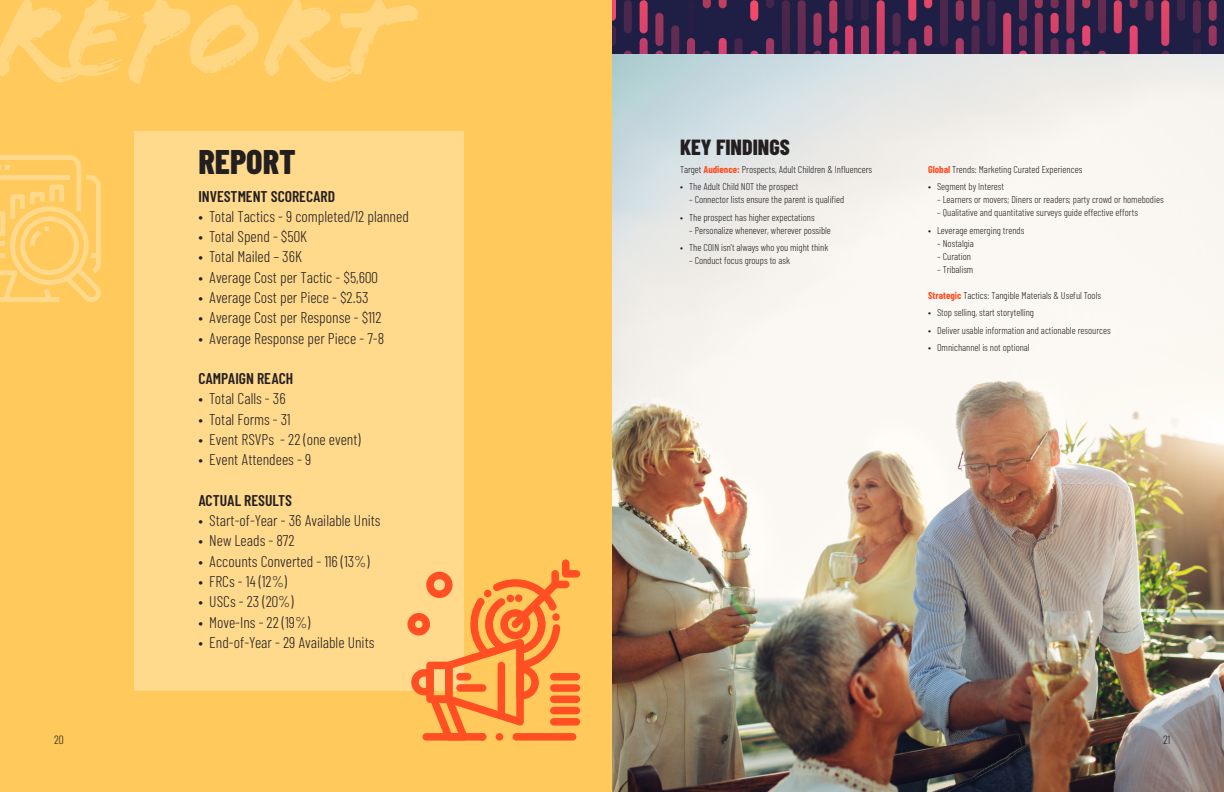
<style>
.page{position:relative;width:1224px;height:792px;background:#fff}
.page>*{position:absolute;margin:0;border:0;box-sizing:border-box;transform-origin:0 0}
.t1{font:116px "Flood Std";color:#ffd682}
.t2{font:800 34.3px "Barlow Condensed";color:#231f20}
.t3{font:800 22px "Barlow Condensed";color:#231f20}
.t4{font:300 15.6px "Barlow Condensed";color:#231f20}
.t5{font:600 15.6px "Barlow Condensed";color:#231f20}
.t6{font:300 12px "Barlow Condensed";color:#231f20}
.t7{font:300 10px "Barlow Condensed";color:#231f20}
.s1{font-weight:700;color:#ff4f23}
</style>
<div class="page">
<img style="left:612px;top:54px;width:612px;height:738px">
<div style="left:0;top:0;width:612px;height:792px;background:#ffc95b"></div>
<div style="left:612px;top:0;width:612px;height:54px;background:#1f1e44"></div>
<svg style="left:612px;top:0;width:4px;height:46px"></svg>
<svg style="left:624px;top:51px;width:8px;height:3px"></svg>
<div style="left:624px;top:0;width:8px;height:33px;background:#4b274c;border-radius:4px"></div>
<svg style="left:640px;top:38px;width:8px;height:16px"></svg>
<div style="left:640px;top:0;width:8px;height:33px;background:#e14668;border-radius:4px"></div>
<svg style="left:655px;top:51px;width:8px;height:3px"></svg>
<div style="left:655px;top:13px;width:8px;height:33px;background:#98365d;border-radius:4px"></div>
<svg style="left:671px;top:25px;width:8px;height:29px"></svg>
<svg style="left:687px;top:38px;width:8px;height:16px"></svg>
<div style="left:687px;top:0;width:8px;height:33px;background:#261f45;border-radius:4px"></div>
<svg style="left:703px;top:51px;width:8px;height:3px"></svg>
<svg style="left:703px;top:0;width:8px;height:8px"></svg>
<svg style="left:719px;top:38px;width:8px;height:16px"></svg>
<svg style="left:719px;top:0;width:8px;height:8px"></svg>
<svg style="left:734px;top:38px;width:8px;height:16px"></svg>
<svg style="left:750px;top:51px;width:8px;height:3px"></svg>
<div style="left:750px;top:0;width:8px;height:21px;background:#f3496a;border-radius:4px"></div>
<svg style="left:766px;top:38px;width:8px;height:16px"></svg>
<svg style="left:766px;top:0;width:8px;height:8px"></svg>
<svg style="left:782px;top:0;width:8px;height:54px"></svg>
<svg style="left:798px;top:0;width:8px;height:54px"></svg>
<svg style="left:814px;top:51px;width:7px;height:3px"></svg>
<div style="left:813px;top:13px;width:9px;height:33px;background:#9e385e;border-radius:4px"></div>
<svg style="left:829px;top:38px;width:8px;height:16px"></svg>
<div style="left:829px;top:0;width:8px;height:33px;background:#b63d60;border-radius:4px"></div>
<svg style="left:845px;top:0;width:8px;height:54px"></svg>
<svg style="left:861px;top:0;width:8px;height:54px"></svg>
<svg style="left:877px;top:0;width:8px;height:54px"></svg>
<svg style="left:893px;top:51px;width:8px;height:3px"></svg>
<div style="left:893px;top:13px;width:8px;height:33px;background:#52284f;border-radius:4px"></div>
<svg style="left:908px;top:38px;width:8px;height:16px"></svg>
<svg style="left:908px;top:0;width:8px;height:21px"></svg>
<div style="left:924px;top:25px;width:8px;height:21px;background:#bf3e66;border-radius:4px"></div>
<svg style="left:924px;top:0;width:8px;height:8px"></svg>
<svg style="left:940px;top:0;width:8px;height:46px"></svg>
<svg style="left:956px;top:38px;width:8px;height:16px"></svg>
<div style="left:956px;top:0;width:8px;height:21px;background:#973759;border-radius:4px"></div>
<svg style="left:972px;top:0;width:8px;height:54px"></svg>
<div style="left:987px;top:0;width:8px;height:46px;background:#44254b;border-radius:4px"></div>
<svg style="left:1003px;top:13px;width:8px;height:41px"></svg>
<svg style="left:1019px;top:51px;width:8px;height:3px"></svg>
<div style="left:1019px;top:25px;width:8px;height:21px;background:#7f3158;border-radius:4px"></div>
<svg style="left:1019px;top:0;width:8px;height:21px"></svg>
<svg style="left:1035px;top:0;width:8px;height:54px"></svg>
<svg style="left:1051px;top:38px;width:8px;height:16px"></svg>
<div style="left:1051px;top:13px;width:8px;height:20px;background:#d74368;border-radius:4px"></div>
<svg style="left:1051px;top:0;width:8px;height:8px"></svg>
<svg style="left:1066px;top:0;width:8px;height:54px"></svg>
<svg style="left:1082px;top:51px;width:8px;height:3px"></svg>
<div style="left:1082px;top:25px;width:8px;height:21px;background:#e4456e;border-radius:4px"></div>
<svg style="left:1082px;top:0;width:8px;height:8px"></svg>
<svg style="left:1098px;top:51px;width:8px;height:3px"></svg>
<svg style="left:1098px;top:0;width:8px;height:33px"></svg>
<div style="left:1114px;top:0;width:8px;height:33px;background:#d54366;border-radius:4px"></div>
<svg style="left:1130px;top:25px;width:8px;height:29px"></svg>
<svg style="left:1130px;top:0;width:8px;height:8px"></svg>
<div style="left:1145px;top:0;width:8px;height:21px;background:#6d2e52;border-radius:4px"></div>
<svg style="left:1161px;top:51px;width:8px;height:3px"></svg>
<div style="left:1161px;top:0;width:8px;height:46px;background:#dc4469;border-radius:4px"></div>
<svg style="left:1177px;top:0;width:8px;height:21px"></svg>
<svg style="left:1193px;top:38px;width:8px;height:16px"></svg>
<div style="left:1193px;top:0;width:8px;height:33px;background:#582a4f;border-radius:4px"></div>
<div style="left:1209px;top:25px;width:8px;height:21px;background:#97365d;border-radius:4px"></div>
<div style="left:1209px;top:0;width:8px;height:21px;background:#9c385a;border-radius:4px"></div>
<div style="left:134px;top:131px;width:330px;height:559px;background:#ffd98c"></div>
<svg style="left:408px;top:559px;width:172px;height:182px"></svg>
<div style="left:550px;top:718px;width:30px;height:8px;background:#ff4f23;border-radius:4px"></div>
<div style="left:550px;top:707px;width:30px;height:7px;background:#ff4f23;border-radius:4px"></div>
<div style="left:550px;top:696px;width:30px;height:7px;background:#ff4f23;border-radius:4px"></div>
<div style="left:550px;top:684px;width:30px;height:8px;background:#ff4f23;border-radius:4px"></div>
<div style="left:550px;top:673px;width:30px;height:8px;background:#ff4f23;border-radius:4px"></div>
<svg style="left:0;top:155px;width:101px;height:147px"></svg>
<div style="left:0;top:175px;width:69px;height:5px;background:#ffd98c"></div>
<p class="t1" style="left:-7px;top:-29px;width:410px">REPORT</p>
<p class="t2" style="left:198px;top:141px;width:99px">REPORT</p>
<p class="t5" style="left:198px;top:186px;width:138px">INVESTMENT SCORECARD</p>
<p class="t4" style="left:198px;top:207px;width:212px">• Total Tactics - 9 completed/12 planned</p>
<p class="t4" style="left:198px;top:227px;width:110px">• Total Spend - $50K</p>
<p class="t4" style="left:198px;top:247px;width:105px">• Total Mailed – 36K</p>
<p class="t4" style="left:198px;top:267px;width:181px">• Average Cost per Tactic - $5,600</p>
<p class="t4" style="left:198px;top:288px;width:172px">• Average Cost per Piece - $2.53</p>
<p class="t4" style="left:198px;top:308px;width:185px">• Average Cost per Response - $112</p>
<p class="t4" style="left:198px;top:328px;width:187px">• Average Response per Piece - 7-8</p>
<p class="t5" style="left:198px;top:369px;width:96px">CAMPAIGN REACH</p>
<p class="t4" style="left:198px;top:389px;width:89px">• Total Calls - 36</p>
<p class="t4" style="left:198px;top:409px;width:94px">• Total Forms - 31</p>
<p class="t4" style="left:198px;top:430px;width:164px">• Event RSVPs - 22 (one event)</p>
<p class="t4" style="left:198px;top:450px;width:114px">• Event Attendees - 9</p>
<p class="t5" style="left:198px;top:491px;width:95px">ACTUAL RESULTS</p>
<p class="t4" style="left:198px;top:511px;width:184px">• Start-of-Year - 36 Available Units</p>
<p class="t4" style="left:198px;top:531px;width:98px">• New Leads - 872</p>
<p class="t4" style="left:198px;top:551px;width:173px">• Accounts Converted - 116 (13%)</p>
<p class="t4" style="left:198px;top:572px;width:90px">• FRCs - 14 (12%)</p>
<p class="t4" style="left:198px;top:592px;width:97px">• USCs - 23 (20%)</p>
<p class="t4" style="left:198px;top:612px;width:114px">• Move-Ins - 22 (19%)</p>
<p class="t4" style="left:198px;top:632px;width:178px">• End-of-Year - 29 Available Units</p>
<p class="t3" style="left:680px;top:133px;width:111px">KEY FINDINGS</p>
<p class="t7" style="left:680px;top:163px;width:194px">Target <span class="s1">Audience:</span> Prospects, Adult Children &amp; Influencers</p>
<p class="t7" style="left:680px;top:180px;width:120px">• The Adult Child NOT the prospect</p>
<p class="t7" style="left:689px;top:193px;width:157px">– Connector lists ensure the parent is qualified</p>
<p class="t7" style="left:680px;top:211px;width:136px">• The prospect has higher expectations</p>
<p class="t7" style="left:689px;top:224px;width:143px">– Personalize whenever, wherever possible</p>
<p class="t7" style="left:680px;top:241px;width:150px">• The COIN isn’t always who you might think</p>
<p class="t7" style="left:689px;top:254px;width:102px">– Conduct focus groups to ask</p>
<p class="t7" style="left:928px;top:163px;width:156px"><span class="s1">Global</span> Trends: Marketing Curated Experiences</p>
<p class="t7" style="left:928px;top:180px;width:78px">• Segment by Interest</p>
<p class="t7" style="left:937px;top:193px;width:228px">– Learners or movers; Diners or readers; party crowd or homebodies</p>
<p class="t7" style="left:937px;top:206px;width:203px">– Qualitative and quantitative surveys guide effective efforts</p>
<p class="t7" style="left:928px;top:224px;width:98px">• Leverage emerging trends</p>
<p class="t7" style="left:937px;top:237px;width:38px">– Nostalgia</p>
<p class="t7" style="left:937px;top:250px;width:35px">– Curation</p>
<p class="t7" style="left:937px;top:263px;width:38px">– Tribalism</p>
<p class="t7" style="left:928px;top:289px;width:175px"><span class="s1">Strategic</span> Tactics: Tangible Materials &amp; Useful Tools</p>
<p class="t7" style="left:928px;top:306px;width:107px">• Stop selling, start storytelling</p>
<p class="t7" style="left:928px;top:324px;width:184px">• Deliver usable information and actionable resources</p>
<p class="t7" style="left:928px;top:341px;width:103px">• Omnichannel is not optional</p>
<p class="t6" style="left:54px;top:732px;width:11px">20</p>
<p class="t6" style="left:1163px;top:732px;width:9px">21</p>
</div>
